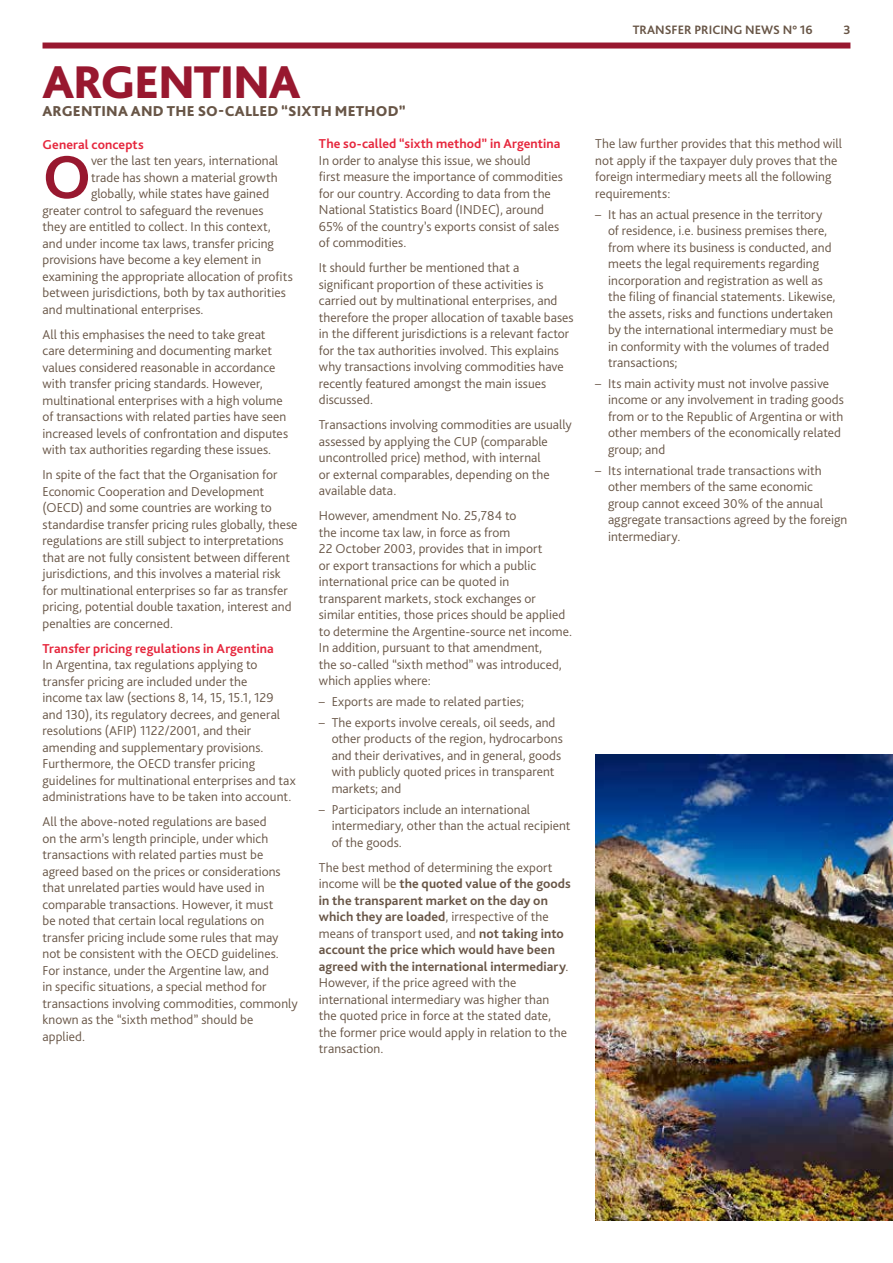
<style>
.page{position:relative;width:893px;height:1263px;background:#fff}
.page>*{position:absolute;margin:0;border:0;box-sizing:border-box;transform-origin:0 0}
.t1{font:700 63.6px "Bliss Pro";color:#98182f}
.t2{font:800 48px "Bliss Pro";letter-spacing:-.025em;color:#98182f}
.t3{font:800 15px "Bliss Pro";letter-spacing:.015em;color:#685546}
.t4{font:300 13.5px/16.5px "Bliss Pro";letter-spacing:.005em;color:#685546}
.t5{font:700 13.5px "Bliss Pro";letter-spacing:.01em;color:#e6263c}
.t6{font:700 12.75px "Bliss Pro";color:#685546}
.s1{font-weight:700}
</style>
<div class="page">
<div style="left:43px;top:43px;width:807px;height:6px;background:#98182f"></div>
<img style="left:595px;top:754px;width:298px;height:466px">
<h2 class="t2" style="left:43px;top:52px;width:260px">ARGENTINA</h2>
<p class="t3" style="left:43px;top:102px;width:364px">ARGENTINA AND THE SO-CALLED “SIXTH METHOD”</p>
<p class="t5" style="left:43px;top:136px;width:103px">General concepts</p>
<h1 class="t1" style="left:43px;top:137px;width:50px">O</h1>
<p class="t4" style="left:91px;top:152px;width:189px">ver the last ten years, international</p>
<p class="t5" style="left:319px;top:136px;width:243px">The so-called “sixth method” in Argentina</p>
<p class="t4" style="left:319px;top:152px;width:246px">In order to analyse this issue, we should<br>first measure the importance of commodities for our country. According to data from the National Statistics Board (INDEC), around 65% of the country’s exports consist of sales of commodities.</p>
<p class="t4" style="left:319px;top:259px;width:256px">It should further be mentioned that a significant proportion of these activities is carried out by multinational enterprises, and therefore the proper allocation of taxable bases in the different jurisdictions is a relevant factor for the tax authorities involved. This explains why transactions involving commodities have recently featured amongst the main issues discussed.</p>
<p class="t4" style="left:319px;top:416px;width:254px">Transactions involving commodities are usually assessed by applying the CUP (comparable uncontrolled price) method, with internal<br>or external comparables, depending on the available data.</p>
<p class="t4" style="left:319px;top:507px;width:255px">However, amendment No. 25,784 to<br>the income tax law, in force as from<br>22 October 2003, provides that in import<br>or export transactions for which a public international price can be quoted in transparent markets, stock exchanges or similar entities, those prices should be applied to determine the Argentine-source net income.<br>In addition, pursuant to that amendment,<br>the so-called “sixth method” was introduced, which applies where:</p>
<p class="t4" style="left:319px;top:693px;width:207px">– Exports are made to related parties;</p>
<p class="t4" style="left:332px;top:714px;width:233px;text-indent:-13px">– The exports involve cereals, oil seeds, and other products of the region, hydrocarbons and their derivatives, and in general, goods with publicly quoted prices in transparent markets; and</p>
<p class="t4" style="left:332px;top:801px;width:240px;text-indent:-13px">– Participators include an international intermediary, other than the actual recipient of the goods.</p>
<p class="t4" style="left:319px;top:859px;width:253px">The best method of determining the export income will be <span class="s1">the quoted value of the goods in the transparent market on the day on which they are loaded</span>, irrespective of the means of transport used, and <span class="s1">not taking into account the price which would have been agreed with the international intermediary</span>.<br>However, if the price agreed with the international intermediary was higher than<br>the quoted price in force at the stated date, the former price would apply in relation to the transaction.</p>
<p class="t4" style="left:91px;top:169px;width:188px">trade has shown a material growth</p>
<p class="t4" style="left:91px;top:185px;width:180px">globally, while states have gained</p>
<p class="t4" style="left:43px;top:202px;width:223px">greater control to safeguard the revenues</p>
<p class="t4" style="left:43px;top:218px;width:230px">they are entitled to collect. In this context,</p>
<p class="t4" style="left:43px;top:235px;width:233px">and under income tax laws, transfer pricing</p>
<p class="t4" style="left:43px;top:251px;width:220px">provisions have become a key element in</p>
<p class="t4" style="left:43px;top:268px;width:252px">examining the appropriate allocation of profits</p>
<p class="t4" style="left:43px;top:284px;width:245px">between jurisdictions, both by tax authorities</p>
<p class="t4" style="left:43px;top:300px;width:163px">and multinational enterprises.</p>
<p class="t4" style="left:43px;top:325px;width:247px">All this emphasises the need to take great care determining and documenting market values considered reasonable in accordance with transfer pricing standards. However, multinational enterprises with a high volume of transactions with related parties have seen increased levels of confrontation and disputes with tax authorities regarding these issues.</p>
<p class="t4" style="left:43px;top:466px;width:257px">In spite of the fact that the Organisation for Economic Cooperation and Development (OECD) and some countries are working to standardise transfer pricing rules globally, these regulations are still subject to interpretations that are not fully consistent between different jurisdictions, and this involves a material risk for multinational enterprises so far as transfer pricing, potential double taxation, interest and penalties are concerned.</p>
<p class="t5" style="left:43px;top:640px;width:233px">Transfer pricing regulations in Argentina</p>
<p class="t4" style="left:43px;top:656px;width:255px">In Argentina, tax regulations applying to transfer pricing are included under the<br>income tax law (sections 8, 14, 15, 15.1, 129 and 130), its regulatory decrees, and general resolutions (AFIP) 1122/2001, and their amending and supplementary provisions.<br>Furthermore, the OECD transfer pricing guidelines for multinational enterprises and tax administrations have to be taken into account.</p>
<p class="t4" style="left:43px;top:813px;width:257px">All the above-noted regulations are based<br>on the arm’s length principle, under which transactions with related parties must be agreed based on the prices or considerations that unrelated parties would have used in comparable transactions. However, it must<br>be noted that certain local regulations on transfer pricing include some rules that may not be consistent with the OECD guidelines.<br>For instance, under the Argentine law, and<br>in specific situations, a special method for transactions involving commodities, commonly known as the “sixth method” should be applied.</p>
<p class="t6" style="left:633px;top:22px;width:181px">TRANSFER PRICING NEWS N° 16</p>
<p class="t6" style="left:843px;top:22px;width:9px">3</p>
<p class="t4" style="left:595px;top:135px;width:248px">The law further provides that this method will not apply if the taxpayer duly proves that the foreign intermediary meets all the following requirements:</p>
<p class="t4" style="left:608px;top:205px;width:229px;text-indent:-13px">– It has an actual presence in the territory of residence, i.e. business premises there, from where its business is conducted, and meets the legal requirements regarding incorporation and registration as well as the filing of financial statements. Likewise, the assets, risks and functions undertaken by the international intermediary must be in conformity with the volumes of traded transactions;</p>
<p class="t4" style="left:608px;top:375px;width:237px;text-indent:-13px">– Its main activity must not involve passive income or any involvement in trading goods from or to the Republic of Argentina or with other members of the economically related group; and</p>
<p class="t4" style="left:608px;top:461px;width:241px;text-indent:-13px">– Its international trade transactions with other members of the same economic group cannot exceed 30% of the annual aggregate transactions agreed by the foreign intermediary.</p>
</div>
